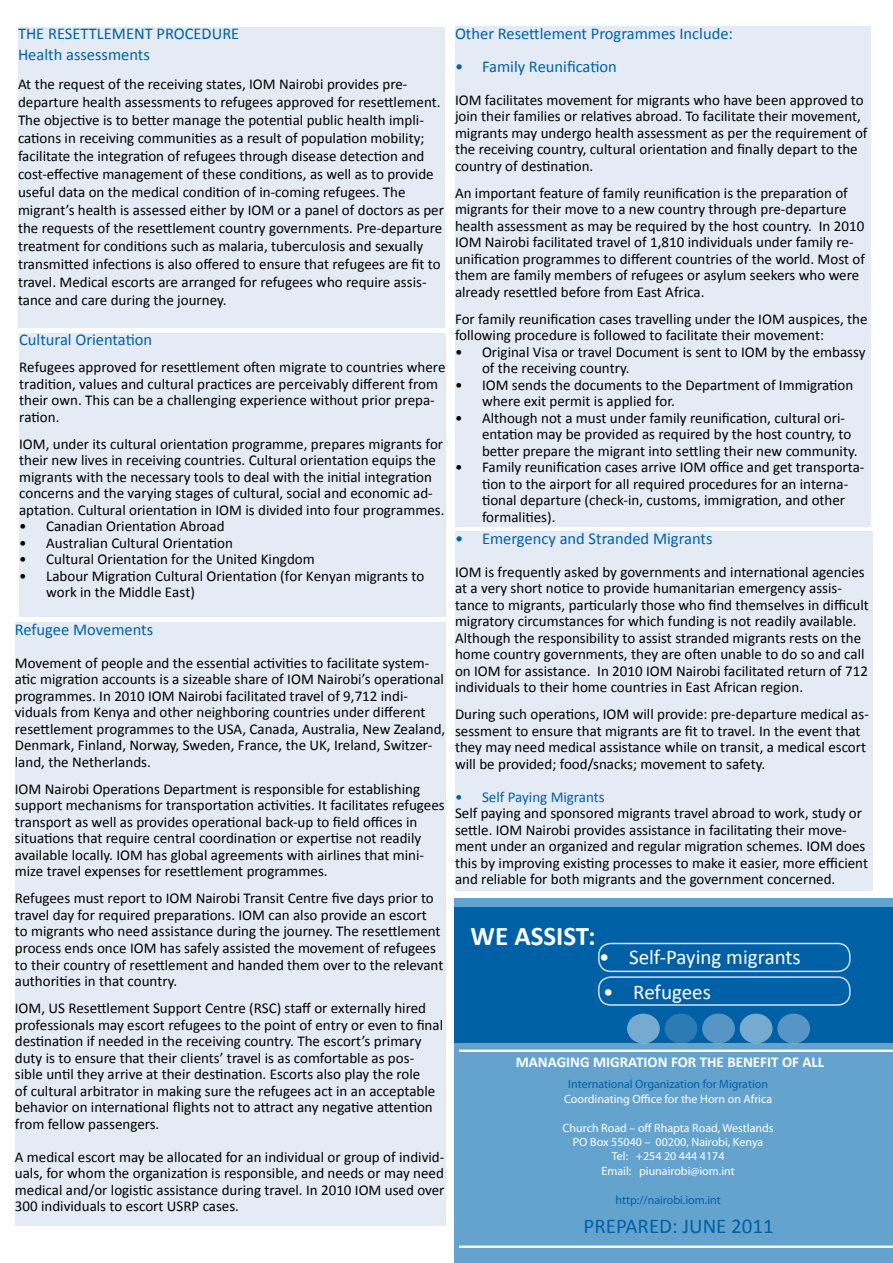
<style>
.page{position:relative;width:893px;height:1263px;background:#fff}
.page>*{position:absolute;margin:0;border:0;box-sizing:border-box;transform-origin:0 0}
.t1{font:700 27px "Calibri";color:#fff}
.t2{font:21px "Calibri";color:#fff}
.t3{font:21px "Calibri";color:#0060a6}
.t4{font:16.5px/21px "Calibri";color:#0060a6}
.t5{font:15px/16.5px "Calibri";color:#000}
.t6{font:700 15px "Calibri";color:#fff}
.t7{font:15px "Calibri";color:#0060a6}
.t8{font:12px/14.4px "Myriad Pro";color:#fff;text-align:center}
.t9{font:12px "Myriad Pro";color:#0060a6}
</style>
<div class="page">
<div style="left:454px;top:898px;width:439px;height:365px;background:#64a3ce"></div>
<hr style="left:459px;top:1050px;width:434px;height:2px;background:#fff">
<hr style="left:459px;top:1245px;width:434px;height:3px;background:#fff">
<div style="left:454px;top:908px;width:439px;height:135px;background:#0060a6"></div>
<div style="left:598px;top:943px;width:253px;height:29px;border:2px solid #d4e1ef;border-radius:12px"></div>
<div style="left:627px;top:1013px;width:33px;height:30px;background:#77aacf;border-radius:50%"></div>
<div style="left:665px;top:1013px;width:32px;height:30px;background:#2c7bb5;border-radius:50%"></div>
<div style="left:702px;top:1013px;width:33px;height:30px;background:#5796c4;border-radius:50%"></div>
<div style="left:740px;top:1013px;width:32px;height:30px;background:#77aacf;border-radius:50%"></div>
<div style="left:777px;top:1013px;width:33px;height:30px;background:#5796c4;border-radius:50%"></div>
<div style="left:18px;top:27px;width:427px;height:300px;background:#e4ebf4"></div>
<div style="left:455px;top:26px;width:416px;height:500px;background:#e4ebf4"></div>
<div style="left:19px;top:333px;width:427px;height:283px;background:#e4ebf4"></div>
<div style="left:455px;top:531px;width:418px;height:360px;background:#e4ebf4"></div>
<div style="left:15px;top:622px;width:431px;height:603px;background:#e4ebf4"></div>
<div style="left:598px;top:976px;width:253px;height:30px;border:2px solid #d4e1ef;border-radius:12px"></div>
<p class="t4" style="left:18px;top:23px;width:223px">THE RESETTLEMENT PROCEDURE<br>Health assessments</p>
<p class="t5" style="left:18px;top:74px;width:427px;line-height:18px">At the request of the receiving states, IOM Nairobi provides pre&shy;departure health assessments to refugees approved for resettlement.<br>The objective is to better manage the potential public health impli&shy;cations in receiving communities as a result of population mobility; facilitate the integration of refugees through disease detection and cost-effective management of these conditions, as well as to provide useful data on the medical condition of in-coming refugees. The migrant’s health is assessed either by IOM or a panel of doctors as per the requests of the resettlement country governments. Pre-departure treatment for conditions such as malaria, tuberculosis and sexually transmitted infections is also offered to ensure that refugees are fit to travel. Medical escorts are arranged for refugees who require assis&shy;tance and care during the journey.</p>
<p class="t4" style="left:19px;top:329px;width:135px">Cultural Orientation</p>
<p class="t5" style="left:19px;top:358px;width:428px">Refugees approved for resettlement often migrate to countries where tradition, values and cultural practices are perceivably different from their own. This can be a challenging experience without prior prepa&shy;ration.</p>
<p class="t5" style="left:19px;top:435px;width:427px">IOM, under its cultural orientation programme, prepares migrants for their new lives in receiving countries. Cultural orientation equips the migrants with the necessary tools to deal with the initial integration concerns and the varying stages of cultural, social and economic ad&shy;aptation. Cultural orientation in IOM is divided into four programmes.</p>
<p class="t5" style="left:19px;top:517px;width:207px">• Canadian Orientation Abroad</p>
<p class="t5" style="left:19px;top:534px;width:215px">• Australian Cultural Orientation</p>
<p class="t5" style="left:19px;top:550px;width:297px">• Cultural Orientation for the United Kingdom</p>
<p class="t5" style="left:46px;top:567px;width:380px;text-indent:-27px">• Labour Migration Cultural Orientation (for Kenyan migrants to work in the Middle East)</p>
<p class="t4" style="left:15px;top:618px;width:140px">Refugee Movements</p>
<p class="t5" style="left:15px;top:654px;width:432px">Movement of people and the essential activities to facilitate system&shy;atic migration accounts is a sizeable share of IOM Nairobi’s operational programmes. In 2010 IOM Nairobi facilitated travel of 9,712 indi&shy;viduals from Kenya and other neighboring countries under different resettlement programmes to the USA, Canada, Australia, New Zealand, Denmark, Finland, Norway, Sweden, France, the UK, Ireland, Switzer&shy;land, the Netherlands.</p>
<p class="t5" style="left:15px;top:780px;width:431px">IOM Nairobi Operations Department is responsible for establishing support mechanisms for transportation activities. It facilitates refugees transport as well as provides operational back-up to field offices in situations that require central coordination or expertise not readily available locally. IOM has global agreements with airlines that mini&shy;mize travel expenses for resettlement programmes.</p>
<p class="t5" style="left:15px;top:889px;width:430px">Refugees must report to IOM Nairobi Transit Centre five days prior to travel day for required preparations. IOM can also provide an escort<br>to migrants who need assistance during the journey. The resettlement process ends once IOM has safely assisted the movement of refugees to their country of resettlement and handed them over to the relevant authorities in that country.</p>
<p class="t5" style="left:15px;top:999px;width:430px">IOM, US Resettlement Support Centre (RSC) staff or externally hired professionals may escort refugees to the point of entry or even to final destination if needed in the receiving country. The escort’s primary duty is to ensure that their clients’ travel is as comfortable as pos&shy;sible until they arrive at their destination. Escorts also play the role<br>of cultural arbitrator in making sure the refugees act in an acceptable behavior on international flights not to attract any negative attention from fellow passengers.</p>
<p class="t5" style="left:15px;top:1147px;width:431px;text-align:justify">A medical escort may be allocated for an individual or group of individ&shy;uals, for whom the organization is responsible, and needs or may need medical and/or logistic assistance during travel. In 2010 IOM used over 300 individuals to escort USRP cases.</p>
<p class="t4" style="left:455px;top:22px;width:279px">Other Resettlement Programmes Include:</p>
<p class="t4" style="left:455px;top:55px;width:163px">• Family Reunification</p>
<p class="t5" style="left:455px;top:91px;width:414px">IOM facilitates movement for migrants who have been approved to join their families or relatives abroad. To facilitate their movement, migrants may undergo health assessment as per the requirement of the receiving country, cultural orientation and finally depart to the country of destination.</p>
<p class="t5" style="left:455px;top:184px;width:411px">An important feature of family reunification is the preparation of migrants for their move to a new country through pre-departure health assessment as may be required by the host country. In 2010<br>IOM Nairobi facilitated travel of 1,810 individuals under family re&shy;unification programmes to different countries of the world. Most of them are family members of refugees or asylum seekers who were already resettled before from East Africa.</p>
<p class="t5" style="left:455px;top:310px;width:414px">For family reunification cases travelling under the IOM auspices, the following procedure is followed to facilitate their movement:</p>
<p class="t5" style="left:482px;top:343px;width:385px;text-indent:-27px">• Original Visa or travel Document is sent to IOM by the embassy of the receiving country.</p>
<p class="t5" style="left:482px;top:376px;width:373px;text-indent:-27px">• IOM sends the documents to the Department of Immigration where exit permit is applied for.</p>
<p class="t5" style="left:482px;top:409px;width:377px;text-indent:-27px">• Although not a must under family reunification, cultural ori&shy;entation may be provided as required by the host country, to better prepare the migrant into settling their new community.</p>
<p class="t5" style="left:482px;top:458px;width:384px;text-indent:-27px">• Family reunification cases arrive IOM office and get transporta&shy;tion to the airport for all required procedures for an interna&shy;tional departure (check-in, customs, immigration, and other formalities).</p>
<p class="t4" style="left:455px;top:527px;width:259px">• Emergency and Stranded Migrants</p>
<p class="t5" style="left:455px;top:563px;width:415px">IOM is frequently asked by governments and international agencies at a very short notice to provide humanitarian emergency assis&shy;tance to migrants, particularly those who find themselves in difficult migratory circumstances for which funding is not readily available.<br>Although the responsibility to assist stranded migrants rests on the home country governments, they are often unable to do so and call on IOM for assistance. In 2010 IOM Nairobi facilitated return of 712 individuals to their home countries in East African region.</p>
<p class="t5" style="left:455px;top:705px;width:415px">During such operations, IOM will provide: pre-departure medical as&shy;sessment to ensure that migrants are fit to travel. In the event that they may need medical assistance while on transit, a medical escort will be provided; food/snacks; movement to safety.</p>
<p class="t7" style="left:455px;top:787px;width:151px">• Self Paying Migrants</p>
<p class="t5" style="left:455px;top:804px;width:415px">Self paying and sponsored migrants travel abroad to work, study or settle. IOM Nairobi provides assistance in facilitating their move&shy;ment under an organized and regular migration schemes. IOM does this by improving existing processes to make it easier, more efficient and reliable for both migrants and the government concerned.</p>
<h1 class="t1" style="left:471px;top:919px;width:127px">WE ASSIST:</h1>
<h2 class="t2" style="left:599px;top:944px;width:203px">• Self-Paying migrants</h2>
<h2 class="t2" style="left:603px;top:979px;width:109px">• Refugees</h2>
<p class="t6" style="left:516px;top:1052px;width:310px">MANAGING MIGRATION FOR THE BENEFIT OF ALL</p>
<p class="t9" style="left:568px;top:1077px;width:201px">International Organization for Migration</p>
<p class="t8" style="left:564px;top:1091px;width:210px">Coordinating Office for the Horn on Africa</p>
<p class="t8" style="left:563px;top:1120px;width:213px">Church Road – off Rhapta Road, Westlands<br>PO Box 55040 – 00200, Nairobi, Kenya<br>Tel: +254 20 444 4174<br>Email: piunairobi@iom.int</p>
<p class="t9" style="left:616px;top:1192px;width:107px">http://nairobi.iom.int</p>
<h2 class="t3" style="left:584px;top:1213px;width:192px">PREPARED: JUNE 2011</h2>
</div>
